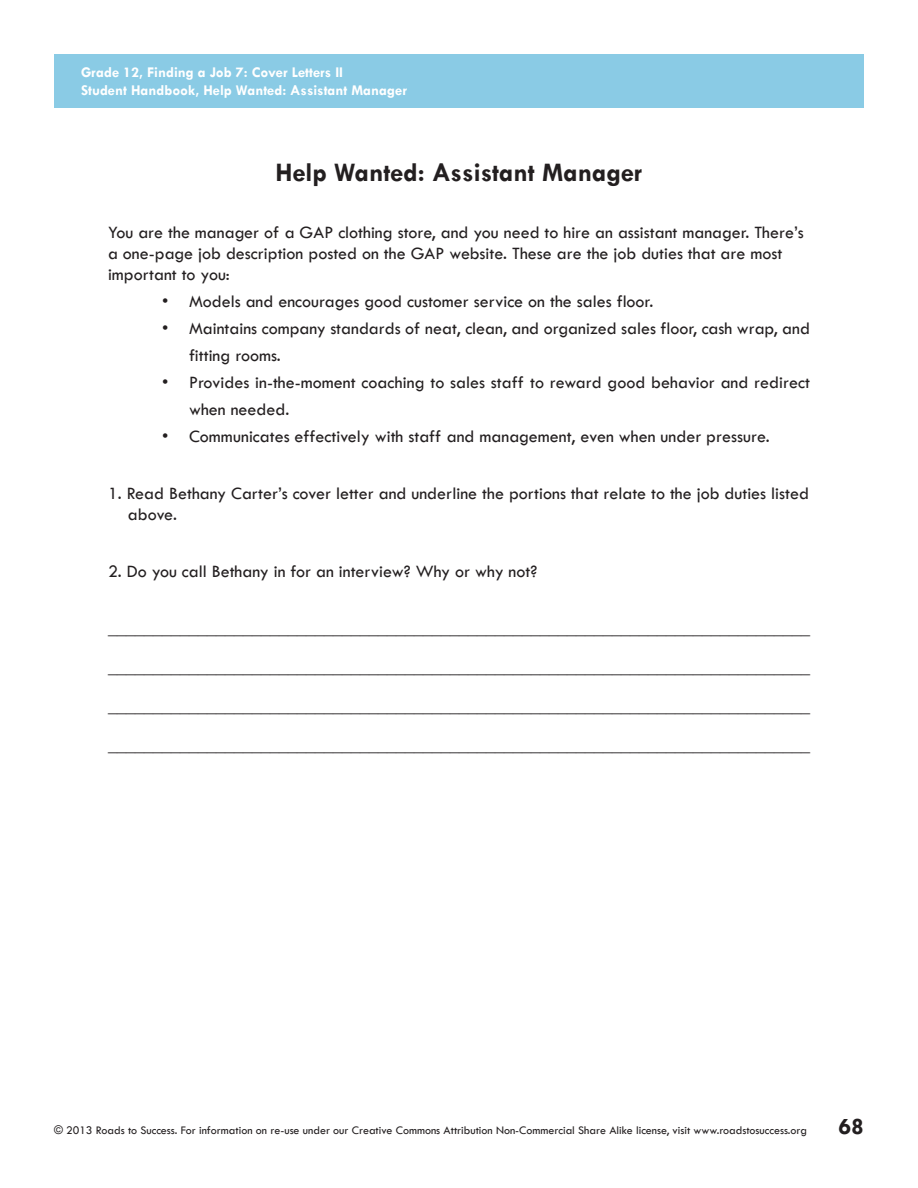
<style>
.page{position:relative;width:918px;height:1188px;background:#fff}
.page>*{position:absolute;margin:0;border:0;box-sizing:border-box;transform-origin:0 0}
.SHFR_Title{font:700 27px "Tw Cen";color:#231f20}
.Lesson_Front_Page_Te{font:700 24px "Tw Cen";color:#231f20}
.SHFR_Text{font:500 18px/21px "Tw Cen";color:#231f20}
.LO_Bullet{font:500 18px/27px "Tw Cen";color:#231f20}
.t1{font:700 15px "Tw Cen";color:#fff}
.t2{font:500 12px "Tw Cen";color:#231f20}
</style>
<div class="page">
<div style="left:54px;top:54px;width:810px;height:54px;background:#8acbe5"></div>
<p class="t1" style="left:81px;top:63px;width:264px">Grade 12, Finding a Job 7: Cover Letters II</p>
<p class="t1" style="left:81px;top:81px;width:328px">Student Handbook, Help Wanted: Assistant Manager</p>
<p class="SHFR_Title" style="left:276px;top:156px;width:368px">Help Wanted: Assistant Manager</p>
<p class="SHFR_Text" style="left:108px;top:221px;width:697px">You are the manager of a GAP clothing store, and you need to hire an assistant manager. There’s a one-page job description posted on the GAP website. These are the job duties that are most important to you:</p>
<p class="LO_Bullet" style="left:162px;top:287px;width:493px">• Models and encourages good customer service on the sales floor.</p>
<p class="LO_Bullet" style="left:189px;top:314px;width:622px;text-indent:-27px">• Maintains company standards of neat, clean, and organized sales floor, cash wrap, and fitting rooms.</p>
<p class="LO_Bullet" style="left:189px;top:368px;width:622px;text-indent:-27px">• Provides in-the-moment coaching to sales staff to reward good behavior and redirect when needed.</p>
<p class="LO_Bullet" style="left:162px;top:422px;width:609px">• Communicates effectively with staff and management, even when under pressure.</p>
<p class="SHFR_Text" style="left:128px;top:482px;width:683px;text-indent:-20px">1. Read Bethany Carter’s cover letter and underline the portions that relate to the job duties listed above.</p>
<p class="SHFR_Text" style="left:108px;top:560px;width:431px">2. Do you call Bethany in for an interview? Why or why not?</p>
<p class="SHFR_Text" style="left:108px;top:617px;width:703px">______________________________________________________________________________</p>
<p class="SHFR_Text" style="left:108px;top:656px;width:703px">______________________________________________________________________________</p>
<p class="SHFR_Text" style="left:108px;top:695px;width:703px">______________________________________________________________________________</p>
<p class="SHFR_Text" style="left:108px;top:734px;width:703px">______________________________________________________________________________</p>
<p class="t2" style="left:54px;top:1123px;width:755px">© 2013 Roads to Success. For information on re-use under our Creative Commons Attribution Non-Commercial Share Alike license, visit www.roadstosuccess.org</p>
<p class="Lesson_Front_Page_Te" style="left:839px;top:1112px;width:27px">68</p>
</div>
